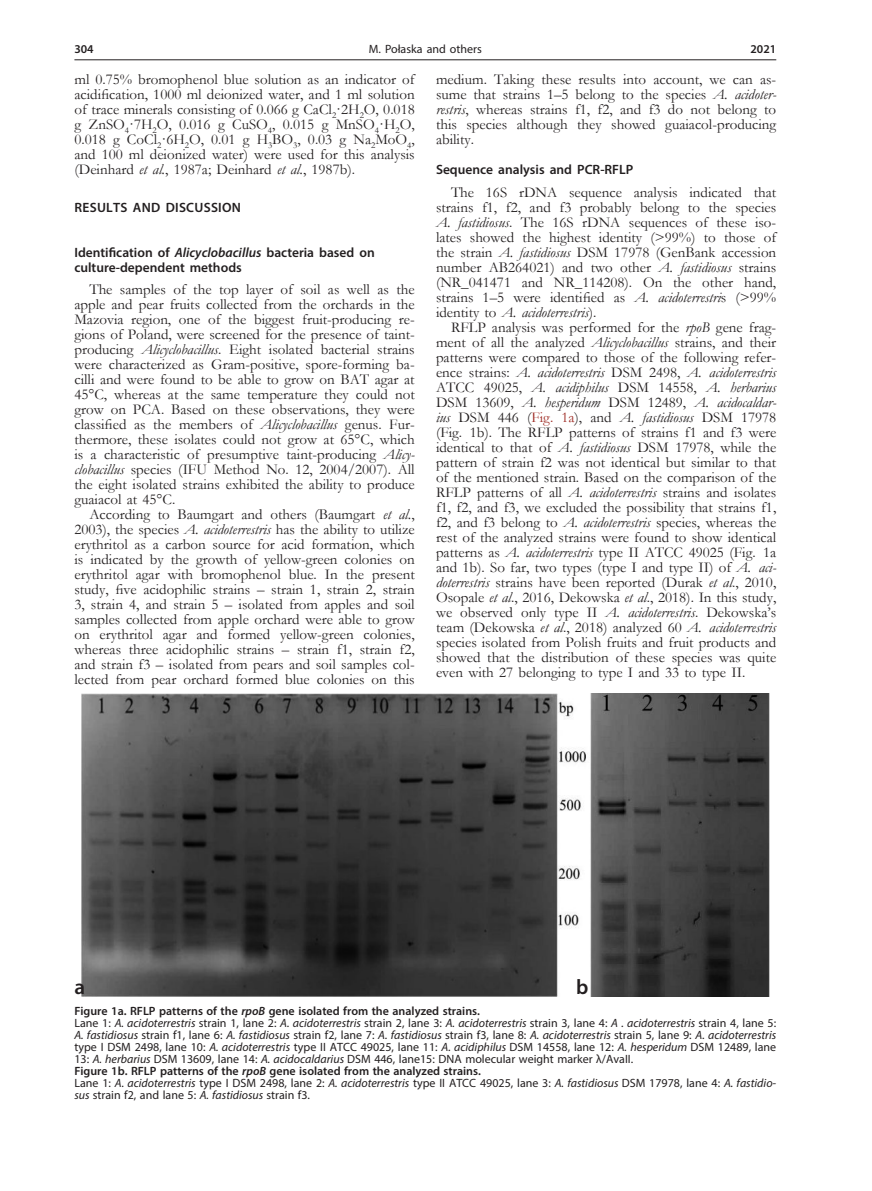
<style>
.page{position:relative;width:872px;height:1191px;background:#fff}
.page>*{position:absolute;margin:0;border:0;box-sizing:border-box;transform-origin:0 0}
.t1{font:600 21px "Myriad Pro";color:#231f20}
.Body_tekst{font:15px/15px "Garamond";color:#231f20;text-align:justify}
.Tytul_2{font:600 13.5px/15px "Myriad Pro";color:#231f20}
.Tytul_1{font:600 13.5px "Myriad Pro";letter-spacing:.02em;color:#231f20}
.Figure_1{font:12px/12px "Myriad Pro";color:#231f20;text-align:justify}
.Figure{font:600 12px "Myriad Pro";color:#231f20}
.s1{font-style:italic}
.s2{color:#9f2d26}
</style>
<div class="page">
<hr style="left:74px;top:59px;width:702px;height:1px;background:#231f20">
<img style="left:81px;top:693px;width:688px;height:303px">
<p class="Figure" style="left:74px;top:42px;width:21px">304</p>
<p class="Figure_1" style="left:369px;top:43px;width:114px">M. Połaska and others</p>
<p class="Figure" style="left:750px;top:42px;width:27px">2021</p>
<p class="Body_tekst" style="left:74px;top:72px;width:342px">ml 0.75% bromophenol blue solution as an indicator of acidification, 1000 ml deionized water, and 1 ml solution of trace minerals consisting of 0.066 g CaCl<sub>2</sub>·2H<sub>2</sub>O, 0.018 g ZnSO<sub>4</sub>·7H<sub>2</sub>O, 0.016 g CuSO<sub>4</sub>, 0.015 g MnSO<sub>4</sub>·H<sub>2</sub>O, 0.018 g CoCl<sub>2</sub>·6H<sub>2</sub>O, 0.01 g H<sub>3</sub>BO<sub>3</sub>, 0.03 g Na<sub>2</sub>MoO<sub>4</sub>, and 100 ml deionized water) were used for this analysis (Deinhard <span class="s1">et al.</span>, 1987a; Deinhard <span class="s1">et al.</span>, 1987b).</p>
<p class="Tytul_1" style="left:75px;top:199px;width:168px">RESULTS AND DISCUSSION</p>
<p class="Tytul_2" style="left:74px;top:244px;width:302px">Identification of <span class="s1">Alicyclobacillus</span> bacteria based on culture-dependent methods</p>
<p class="Body_tekst" style="left:74px;top:282px;width:342px;text-indent:15px">The samples of the top layer of soil as well as the apple and pear fruits collected from the orchards in the Mazovia region, one of the biggest fruit-producing re&shy;gions of Poland, were screened for the presence of taint&shy;producing <span class="s1">Alicyclobacillus</span>. Eight isolated bacterial strains were characterized as Gram-positive, spore-forming ba&shy;cilli and were found to be able to grow on BAT agar at 45°C, whereas at the same temperature they could not grow on PCA. Based on these observations, they were classified as the members of <span class="s1">Alicyclobacillus</span> genus. Fur&shy;thermore, these isolates could not grow at 65°C, which is a characteristic of presumptive taint-producing <span class="s1">Alicy&shy;clobacillus</span> species (IFU Method No. 12, 2004/2007). All the eight isolated strains exhibited the ability to produce guaiacol at 45°C.</p>
<p class="Body_tekst" style="left:74px;top:507px;width:342px;text-indent:15px">According to Baumgart and others (Baumgart <span class="s1">et al.</span>, 2003), the species <span class="s1">A. acidoterrestris</span> has the ability to utilize erythritol as a carbon source for acid formation, which is indicated by the growth of yellow-green colonies on erythritol agar with bromophenol blue. In the present study, five acidophilic strains – strain 1, strain 2, strain 3, strain 4, and strain 5 – isolated from apples and soil samples collected from apple orchard were able to grow on erythritol agar and formed yellow-green colonies, whereas three acidophilic strains – strain f1, strain f2, and strain f3 – isolated from pears and soil samples col&shy;lected from pear orchard formed blue colonies on this</p>
<p class="Body_tekst" style="left:436px;top:72px;width:342px">medium. Taking these results into account, we can as&shy;sume that strains 1–5 belong to the species <span class="s1">A. acidoter&shy;restris</span>, whereas strains f1, f2, and f3 do not belong to this species although they showed guaiacol-producing ability.</p>
<p class="Tytul_2" style="left:436px;top:162px;width:199px">Sequence analysis and PCR-RFLP</p>
<p class="Body_tekst" style="left:436px;top:184px;width:342px;text-indent:15px">The 16S rDNA sequence analysis indicated that strains f1, f2, and f3 probably belong to the species <span class="s1">A. fastidiosus</span>. The 16S rDNA sequences of these iso&shy;lates showed the highest identity (&gt;99%) to those of the strain <span class="s1">A. fastidiosus</span> DSM 17978 (GenBank accession number AB264021) and two other <span class="s1">A. fastidiosus</span> strains (NR_041471 and NR_114208). On the other hand, strains 1–5 were identified as <span class="s1">A. acidoterrestri</span>s (&gt;99% identity to <span class="s1">A. acidoterrestris</span>).</p>
<p class="Body_tekst" style="left:436px;top:319px;width:342px;text-indent:15px">RFLP analysis was performed for the <span class="s1">rpoB</span> gene frag&shy;ment of all the analyzed <span class="s1">Alicyclobacillus</span> strains, and their patterns were compared to those of the following refer&shy;ence strains: <span class="s1">A. acidoterrestris</span> DSM 2498, <span class="s1">A. acidoterrestris </span>ATCC 49025, <span class="s1">A. acidiphilus</span> DSM 14558, <span class="s1">A. herbarius </span>DSM 13609, <span class="s1">A. hesperidum</span> DSM 12489, <span class="s1">A. acidocaldar&shy;ius</span> DSM 446 (<span class="s2">Fig. 1a</span>), and <span class="s1">A. fastidiosus</span> DSM 17978 (Fig. 1b). The RFLP patterns of strains f1 and f3 were identical to that of <span class="s1">A. fastidiosus</span> DSM 17978, while the pattern of strain f2 was not identical but similar to that of the mentioned strain. Based on the comparison of the RFLP patterns of all <span class="s1">A. acidoterrestris</span> strains and isolates f1, f2, and f3, we excluded the possibility that strains f1, f2, and f3 belong to <span class="s1">A. acidoterrestris</span> species, whereas the rest of the analyzed strains were found to show identical patterns as <span class="s1">A. acidoterrestris</span> type II ATCC 49025 (Fig. 1a and 1b). So far, two types (type I and type II) of <span class="s1">A. aci&shy;doterrestris</span> strains have been reported (Durak <span class="s1">et al</span>., 2010, Osopale <span class="s1">et al</span>., 2016, Dekowska <span class="s1">et al</span>., 2018). In this study, we observed only type II <span class="s1">A. acidoterrestris</span>. Dekowska’s team (Dekowska <span class="s1">et al</span>., 2018) analyzed 60 <span class="s1">A. acidoterrestris </span>species isolated from Polish fruits and fruit products and showed that the distribution of these species was quite even with 27 belonging to type I and 33 to type II.</p>
<p class="t1" style="left:74px;top:974px;width:12px">a</p>
<p class="t1" style="left:576px;top:974px;width:14px">b</p>
<p class="Figure" style="left:74px;top:1003px;width:407px">Figure 1a. RFLP patterns of the <span class="s1">rpoB</span> gene isolated from the analyzed strains.</p>
<p class="Figure_1" style="left:74px;top:1017px;width:703px">Lane 1: <span class="s1">A. acidoterrestris</span> strain 1, lane 2: <span class="s1">A. acidoterrestris</span> strain 2, lane 3: <span class="s1">A. acidoterrestris</span> strain 3, lane 4: <span class="s1">A . acidoterrestris</span> strain 4, lane 5:<br><span class="s1">A. fastidiosus</span> strain f1, lane 6: <span class="s1">A. fastidiosus</span> strain f2, lane 7: <span class="s1">A. fastidiosus</span> strain f3, lane 8: <span class="s1">A. acidoterrestris</span> strain 5, lane 9: <span class="s1">A. acidoterrestris </span>type I DSM 2498, lane 10: <span class="s1">A. acidoterrestris</span> type II ATCC 49025, lane 11: <span class="s1">A. acidiphilus</span> DSM 14558, lane 12: <span class="s1">A. hesperidum</span> DSM 12489, lane 13: <span class="s1">A. herbarius</span> DSM 13609, lane 14: <span class="s1">A. acidocaldarius</span> DSM 446, lane15: DNA molecular weight marker λ/AvaII.</p>
<p class="Figure" style="left:74px;top:1063px;width:408px">Figure 1b. RFLP patterns of the <span class="s1">rpoB</span> gene isolated from the analyzed strains.</p>
<p class="Figure_1" style="left:74px;top:1077px;width:703px">Lane 1: <span class="s1">A. acidoterrestris</span> type I DSM 2498, lane 2: <span class="s1">A. acidoterrestris</span> type II ATCC 49025, lane 3: <span class="s1">A. fastidiosus</span> DSM 17978, lane 4: <span class="s1">A. fastidio&shy;sus</span> strain f2, and lane 5: <span class="s1">A. fastidiosus</span> strain f3.</p>
</div>
